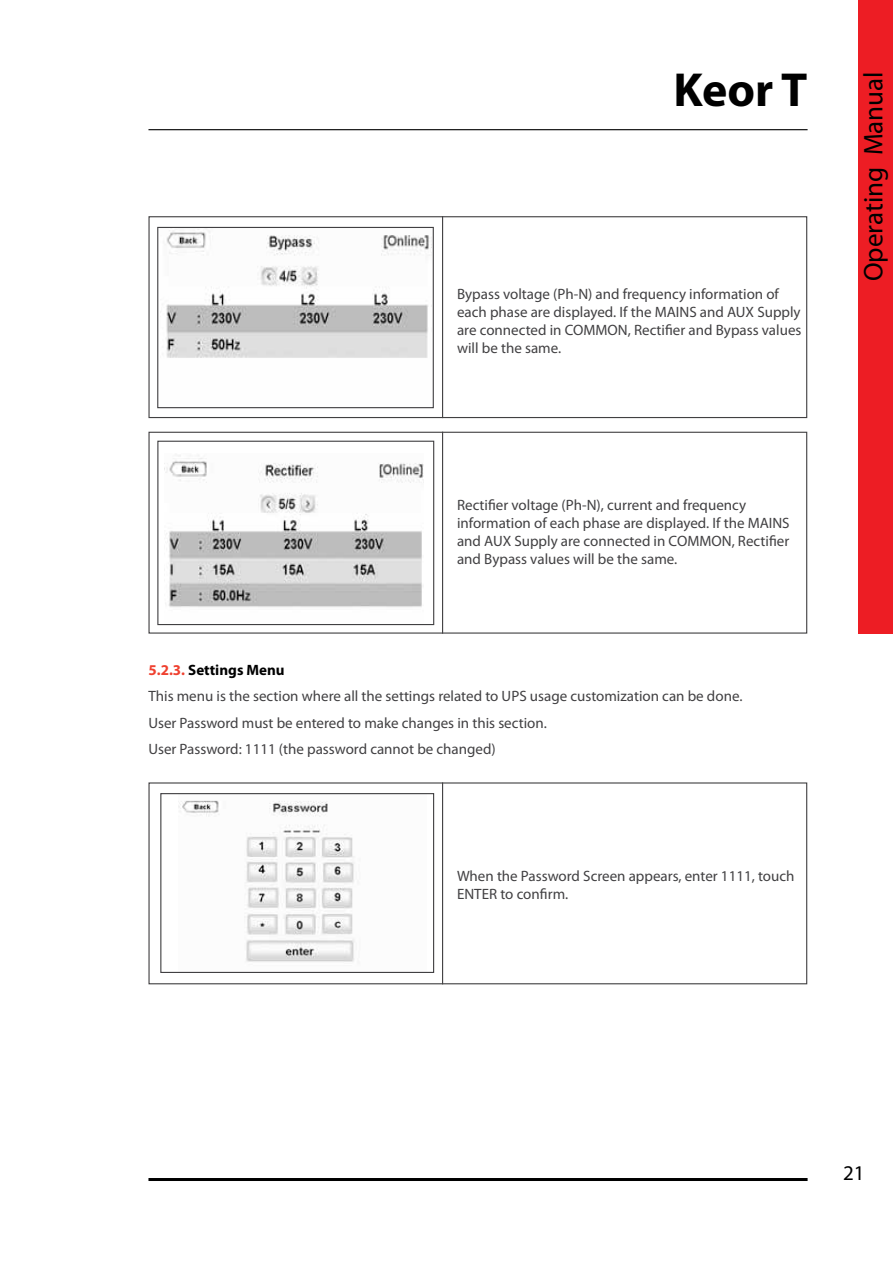
<style>
.page{position:relative;width:893px;height:1263px;background:#fff}
.page>*{position:absolute;margin:0;border:0;box-sizing:border-box;transform-origin:0 0}
.t1{font:700 48px "Myriad Pro";color:#000}
.t2{font:27px "Myriad Pro";color:#000}
.t3{font:21px "Myriad Pro";color:#000}
.t4{font:15px/18px "Myriad Pro";color:#414042}
.s1{font-weight:700;color:#ef4130}
.s2{font-weight:700;color:#000}
</style>
<div class="page">
<hr style="left:148px;top:1178px;width:660px;height:3px;background:#000">
<hr style="left:148px;top:129px;width:660px;height:1px;background:#000">
<div style="left:858px;top:0;width:35px;height:634px;background:#ed1d24"></div>
<div style="left:148px;top:216px;width:659px;height:202px;border:1px solid #414042"></div>
<div style="left:148px;top:432px;width:659px;height:202px;border:1px solid #414042"></div>
<div style="left:148px;top:782px;width:659px;height:202px;border:1px solid #414042"></div>
<hr style="left:442px;top:216px;width:1px;height:202px;background:#414042">
<hr style="left:442px;top:432px;width:1px;height:202px;background:#414042">
<hr style="left:442px;top:782px;width:1px;height:202px;background:#414042">
<img style="left:166px;top:229px;width:263px;height:129px">
<div style="left:157px;top:227px;width:277px;height:181px;border:1px solid #414042"></div>
<img style="left:164px;top:455px;width:260px;height:152px">
<div style="left:157px;top:441px;width:277px;height:184px;border:1px solid #414042"></div>
<img style="left:178px;top:800px;width:177px;height:162px">
<div style="left:160px;top:793px;width:274px;height:180px;border:1px solid #414042"></div>
<h1 class="t1" style="left:674px;top:58px;width:135px">Keor T</h1>
<h2 class="t2" style="left:857px;top:281px;width:212px;rotate:-90deg">Operating Manual</h2>
<p class="t4" style="left:457px;top:285px;width:346px">Bypass voltage (Ph-N) and frequency information of each phase are displayed. If the MAINS and AUX Supply are connected in COMMON, Rectifier and Bypass values will be the same.</p>
<p class="t4" style="left:457px;top:495px;width:334px">Rectifier voltage (Ph-N), current and frequency information of each phase are displayed. If the MAINS and AUX Supply are connected in COMMON, Rectifier and Bypass values will be the same.</p>
<p class="t4" style="left:148px;top:656px;width:595px;line-height:26.5px"><span class="s1">5.2.3.</span> <span class="s2">Settings Menu<br></span>This menu is the section where all the settings related to UPS usage customization can be done.<br>User Password must be entered to make changes in this section.<br>User Password: 1111 (the password cannot be changed)</p>
<p class="t4" style="left:457px;top:867px;width:339px">When the Password Screen appears, enter 1111, touch<br>ENTER to confirm.</p>
<h3 class="t3" style="left:843px;top:1160px;width:23px">21</h3>
</div>
